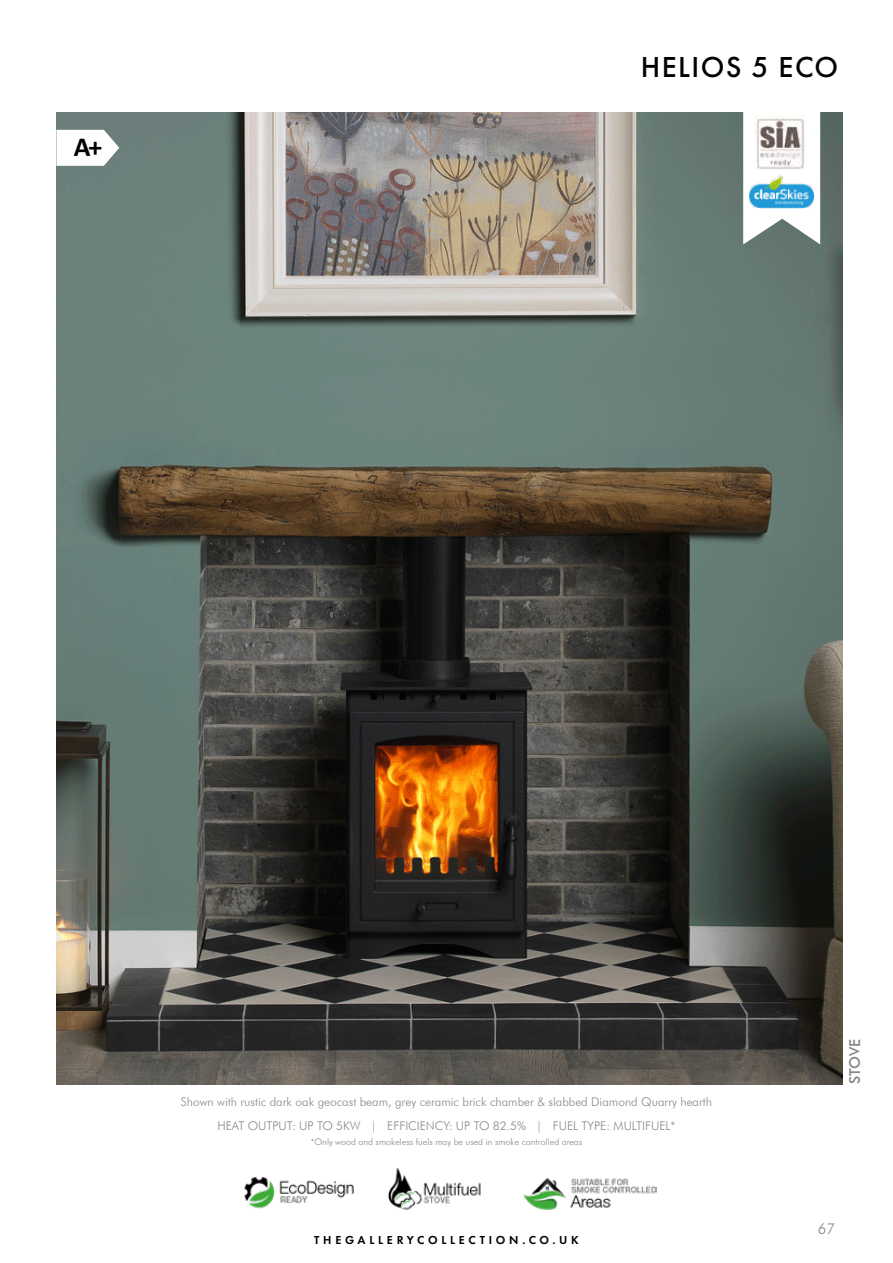
<style>
.page{position:relative;width:893px;height:1263px;background:#fff}
.page>*{position:absolute;margin:0;border:0;box-sizing:border-box;transform-origin:0 0}
.t1{font:500 30px "Futura PT";letter-spacing:.05em;color:#000}
.t2{font:700 27.6px "Calibri";color:#020203}
.t3{font:500 15px "Futura BT";color:#878787}
.t4{font:300 15px "Futura BT";color:#878787}
.t5{font:300 12px/24px "Futura BT";color:#878787;text-align:center}
.t6{font:600 12px "Futura PT";letter-spacing:.31em;color:#000}
.t7{font:300 9px "Futura BT";color:#878787}
</style>
<div class="page">
<img style="left:56px;top:113px;width:786px;height:971px">
<img style="left:388px;top:1168px;width:93px;height:42px">
<img style="left:524px;top:1177px;width:133px;height:33px">
<img style="left:244px;top:1177px;width:110px;height:32px">
<svg style="left:56px;top:130px;width:63px;height:36px"></svg>
<svg style="left:743px;top:112px;width:77px;height:132px"></svg>
<img style="left:749px;top:175px;width:66px;height:33px">
<img style="left:754px;top:116px;width:52px;height:55px">
<h2 class="t2" style="left:74px;top:127px;width:30px">A+</h2>
<h1 class="t1" style="left:641px;top:49px;width:199px">HELIOS 5 ECO</h1>
<p class="t5" style="left:181px;top:1090px;width:533px">Shown with rustic dark oak geocast beam, grey ceramic brick chamber &amp; slabbed Diamond Quarry hearth<br>HEAT OUTPUT: UP TO 5KW | EFFICIENCY: UP TO 82.5% | FUEL TYPE: MULTIFUEL*</p>
<p class="t7" style="left:311px;top:1136px;width:273px">*Only wood and smokeless fuels may be used in smoke controlled areas</p>
<p class="t6" style="left:314px;top:1232px;width:266px">THEGALLERYCOLLECTION.CO.UK</p>
<p class="t3" style="left:846px;top:1084px;width:47px;rotate:-90deg">STOVE</p>
<p class="t4" style="left:818px;top:1220px;width:19px">67</p>
</div>
